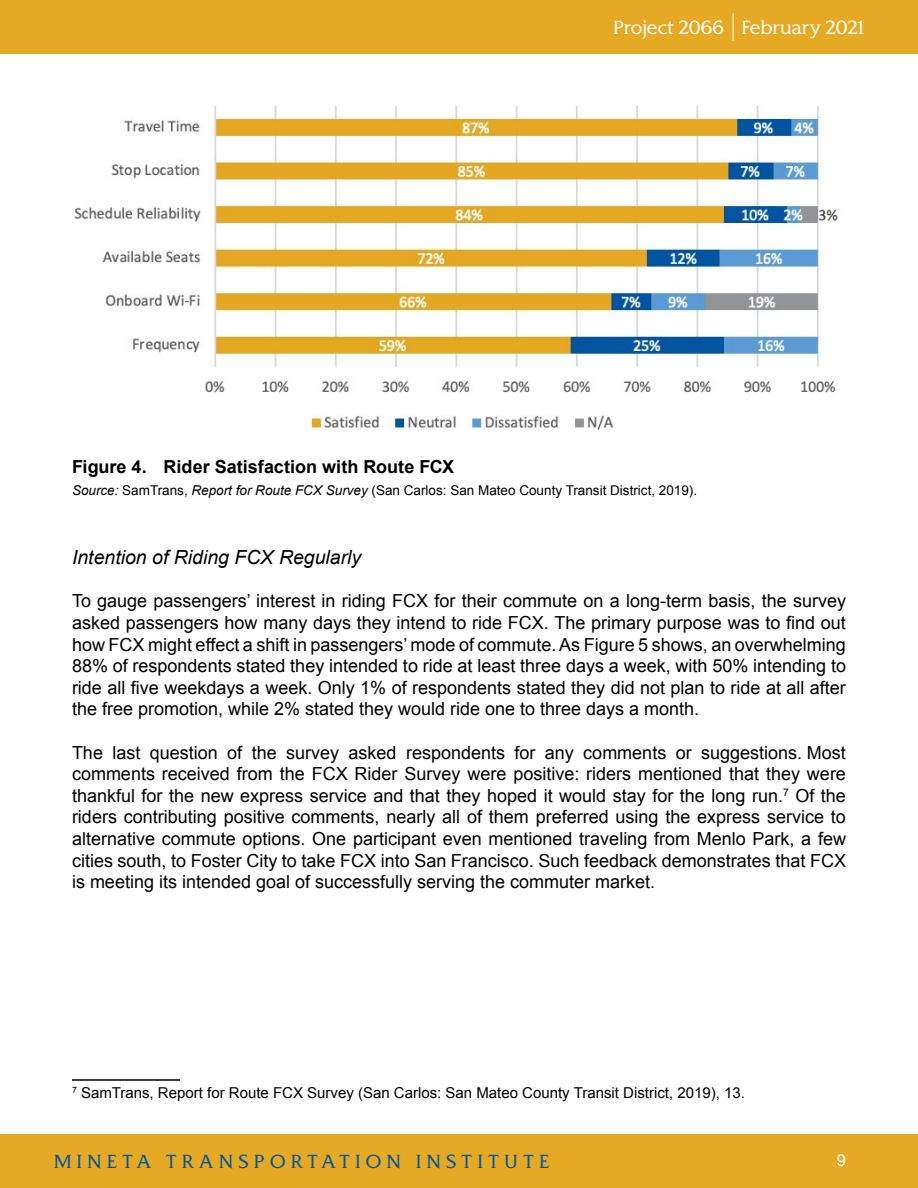
<style>
.page{position:relative;width:918px;height:1188px;background:#fff}
.page>*{position:absolute;margin:0;border:0;box-sizing:border-box;transform-origin:0 0}
.t1{font:italic 19.5px "Arial";color:#000}
.t2{font:18px/21.6px "Arial";color:#000;text-align:justify}
.t3{font:700 18px "Arial";color:#000}
.t4{font:300 18px "SJSU Spartan";letter-spacing:.3em;color:#0056a2}
.t5{font:300 18px "SJSU Spartan";color:#fff}
.t6{font:16.5px "Arial";color:#fff}
.t7{font:15px "Arial";color:#000}
.t8{font:13.5px "Arial";color:#000}
.s1{font-style:italic}
</style>
<div class="page">
<div style="left:0;top:1134px;width:918px;height:54px;background:#e5a923"></div>
<div style="left:0;top:0;width:918px;height:54px;background:#e5a923"></div>
<svg style="left:733px;top:13px;width:1px;height:28px"></svg>
<img style="left:74px;top:105px;width:764px;height:326px">
<hr style="left:72px;top:1079px;width:108px;height:2px;background:#000">
<p class="t5" style="left:614px;top:16px;width:252px">Project 2066 February 2021</p>
<p class="t3" style="left:72px;top:455px;width:384px">Figure 4. Rider Satisfaction with Route FCX</p>
<p class="t8" style="left:72px;top:481px;width:627px"><span class="s1">Source:</span> SamTrans, <span class="s1">Report for Route FCX Survey</span> (San Carlos: San Mateo County Transit District, 2019).</p>
<p class="t1" style="left:72px;top:545px;width:291px">Intention of Riding FCX Regularly</p>
<p class="t2" style="left:72px;top:590px;width:776px">To gauge passengers’ interest in riding FCX for their commute on a long-term basis, the survey asked passengers how many days they intend to ride FCX. The primary purpose was to find out how FCX might effect a shift in passengers’ mode of commute. As Figure 5 shows, an overwhelming 88% of respondents stated they intended to ride at least three days a week, with 50% intending to ride all five weekdays a week. Only 1% of respondents stated they did not plan to ride at all after the free promotion, while 2% stated they would ride one to three days a month.</p>
<p class="t2" style="left:72px;top:742px;width:776px">The last question of the survey asked respondents for any comments or suggestions. Most comments received from the FCX Rider Survey were positive: riders mentioned that they were thankful for the new express service and that they hoped it would stay for the long run.<sup>7</sup> Of the riders contributing positive comments, nearly all of them preferred using the express service to alternative commute options. One participant even mentioned traveling from Menlo Park, a few cities south, to Foster City to take FCX into San Francisco. Such feedback demonstrates that FCX is meeting its intended goal of successfully serving the commuter market.</p>
<p class="t7" style="left:72px;top:1083px;width:674px"><sup>7</sup> SamTrans, Report for Route FCX Survey (San Carlos: San Mateo County Transit District, 2019), 13.</p>
<p class="t4" style="left:54px;top:1150px;width:497px">MINETA TRANSPORTATION INSTITUTE</p>
<p class="t6" style="left:837px;top:1149px;width:11px">9</p>
</div>
